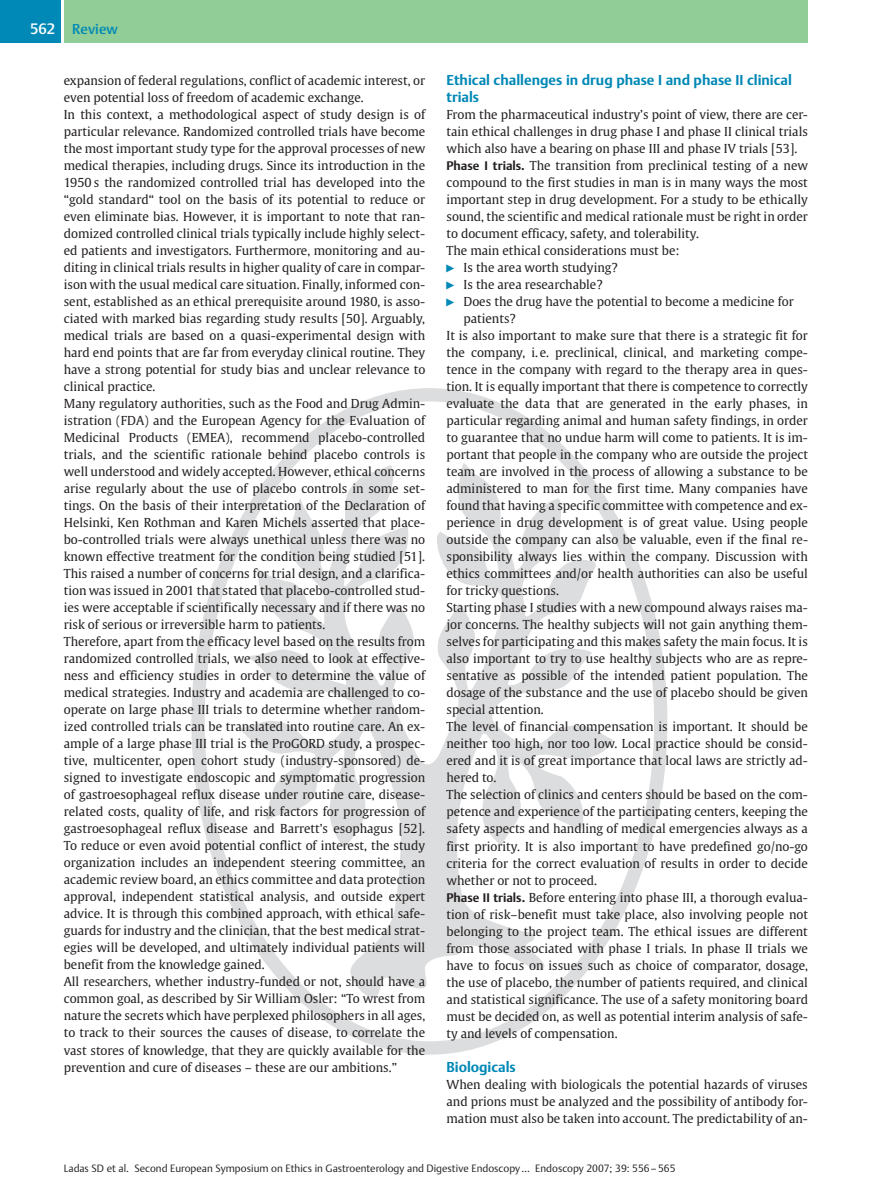
<style>
.page{position:relative;width:893px;height:1191px;background:#fff}
.page>*{position:absolute;margin:0;border:0;box-sizing:border-box;transform-origin:0 0}
.t1{font:14.25px/17px "Adv PS.AT57016 T";color:#0088b6}
.t2{font:14.25px "Adv PS.AT57014 T";color:#0088b6}
.t3{font:12.3px/17px "Adv PS THGULREG";color:#231f20}
.t4{font:10.5px "Adv PS.AT57012 T";color:#231f20}
.s1{font-size:15px;color:#fff}
.s2{font-family:"Adv PS.AT57016 T"}
.s3{font-family:"Adv Pi 3";font-size:10.2px;color:#0088b6}
</style>
<div class="page">
<svg style="left:191px;top:388px;width:476px;height:666px"></svg>
<div style="left:64px;top:0;width:744px;height:43px;background:#90cd97"></div>
<div style="left:0;top:0;width:64px;height:43px;background:#0088b6"></div>
<hr style="left:62px;top:0;width:2px;height:43px;background:#fff">
<p class="t2" style="left:30px;top:23px;width:89px"><span class="s1">562</span> Review</p>
<p class="t3" style="left:64px;top:73px;width:363px">expansion of federal regulations, conflict of academic interest, or even potential loss of freedom of academic exchange.<br>In this context, a methodological aspect of study design is of particular relevance. Randomized controlled trials have become the most important study type for the approval processes of new medical therapies, including drugs. Since its introduction in the 1950 s the randomized controlled trial has developed into the “gold standard“ tool on the basis of its potential to reduce or even eliminate bias. However, it is important to note that ran&shy;domized controlled clinical trials typically include highly select&shy;ed patients and investigators. Furthermore, monitoring and au&shy;diting in clinical trials results in higher quality of care in compar&shy;ison with the usual medical care situation. Finally, informed con&shy;sent, established as an ethical prerequisite around 1980, is asso&shy;ciated with marked bias regarding study results [50]. Arguably, medical trials are based on a quasi-experimental design with hard end points that are far from everyday clinical routine. They have a strong potential for study bias and unclear relevance to clinical practice.<br>Many regulatory authorities, such as the Food and Drug Admin&shy;istration (FDA) and the European Agency for the Evaluation of Medicinal Products (EMEA), recommend placebo-controlled trials, and the scientific rationale behind placebo controls is well understood and widely accepted. However, ethical concerns arise regularly about the use of placebo controls in some set&shy;tings. On the basis of their interpretation of the Declaration of Helsinki, Ken Rothman and Karen Michels asserted that place&shy;bo-controlled trials were always unethical unless there was no known effective treatment for the condition being studied [51].<br>This raised a number of concerns for trial design, and a clarifica&shy;tion was issued in 2001 that stated that placebo-controlled stud&shy;ies were acceptable if scientifically necessary and if there was no risk of serious or irreversible harm to patients.<br>Therefore, apart from the efficacy level based on the results from randomized controlled trials, we also need to look at effective&shy;ness and efficiency studies in order to determine the value of medical strategies. Industry and academia are challenged to co&shy;operate on large phase III trials to determine whether random&shy;ized controlled trials can be translated into routine care. An ex&shy;ample of a large phase III trial is the ProGORD study, a prospec&shy;tive, multicenter, open cohort study (industry-sponsored) de&shy;signed to investigate endoscopic and symptomatic progression of gastroesophageal reflux disease under routine care, disease&shy;related costs, quality of life, and risk factors for progression of gastroesophageal reflux disease and Barrett’s esophagus [52].<br>To reduce or even avoid potential conflict of interest, the study organization includes an independent steering committee, an academic review board, an ethics committee and data protection approval, independent statistical analysis, and outside expert advice. It is through this combined approach, with ethical safe&shy;guards for industry and the clinician, that the best medical strat&shy;egies will be developed, and ultimately individual patients will benefit from the knowledge gained.<br>All researchers, whether industry-funded or not, should have a common goal, as described by Sir William Osler: “To wrest from nature the secrets which have perplexed philosophers in all ages, to track to their sources the causes of disease, to correlate the vast stores of knowledge, that they are quickly available for the prevention and cure of diseases – these are our ambitions.”</p>
<p class="t1" style="left:446px;top:73px;width:347px">Ethical challenges in drug phase I and phase II clinical trials</p>
<p class="t3" style="left:446px;top:107px;width:363px">From the pharmaceutical industry’s point of view, there are cer-</p>
<p class="t3" style="left:446px;top:124px;width:363px">tain ethical challenges in drug phase I and phase II clinical trials</p>
<p class="t3" style="left:446px;top:141px;width:353px">which also have a bearing on phase III and phase IV trials [53].</p>
<p class="t3" style="left:446px;top:158px;width:363px"><span class="s2">Phase I trials.</span> The transition from preclinical testing of a new</p>
<p class="t3" style="left:446px;top:175px;width:363px">compound to the first studies in man is in many ways the most</p>
<p class="t3" style="left:446px;top:192px;width:363px">important step in drug development. For a study to be ethically</p>
<p class="t3" style="left:446px;top:209px;width:363px">sound, the scientific and medical rationale must be right in order</p>
<p class="t3" style="left:446px;top:226px;width:254px">to document efficacy, safety, and tolerability.</p>
<p class="t3" style="left:446px;top:243px;width:235px">The main ethical considerations must be:</p>
<p class="t3" style="left:445px;top:260px;width:174px"><span class="s3">"</span> Is the area worth studying?</p>
<p class="t3" style="left:445px;top:277px;width:159px"><span class="s3">"</span> Is the area researchable?</p>
<p class="t3" style="left:445px;top:294px;width:350px"><span class="s3">"</span> Does the drug have the potential to become a medicine for</p>
<p class="t3" style="left:463px;top:311px;width:54px">patients?</p>
<p class="t3" style="left:446px;top:328px;width:363px">It is also important to make sure that there is a strategic fit for</p>
<p class="t3" style="left:446px;top:345px;width:363px">the company, i. e. preclinical, clinical, and marketing compe-</p>
<p class="t3" style="left:446px;top:362px;width:363px">tence in the company with regard to the therapy area in ques-</p>
<p class="t3" style="left:446px;top:379px;width:363px">tion. It is equally important that there is competence to correctly</p>
<p class="t3" style="left:446px;top:396px;width:363px">evaluate the data that are generated in the early phases, in</p>
<p class="t3" style="left:446px;top:413px;width:363px">particular regarding animal and human safety findings, in order</p>
<p class="t3" style="left:446px;top:430px;width:363px">to guarantee that no undue harm will come to patients. It is im-</p>
<p class="t3" style="left:446px;top:447px;width:363px">portant that people in the company who are outside the project</p>
<p class="t3" style="left:446px;top:464px;width:363px">team are involved in the process of allowing a substance to be</p>
<p class="t3" style="left:446px;top:481px;width:363px">administered to man for the first time. Many companies have</p>
<p class="t3" style="left:446px;top:498px;width:363px">found that having a specific committee with competence and ex-</p>
<p class="t3" style="left:446px;top:515px;width:363px">perience in drug development is of great value. Using people</p>
<p class="t3" style="left:446px;top:532px;width:363px">outside the company can also be valuable, even if the final re-</p>
<p class="t3" style="left:446px;top:549px;width:363px">sponsibility always lies within the company. Discussion with</p>
<p class="t3" style="left:446px;top:566px;width:363px">ethics committees and/or health authorities can also be useful</p>
<p class="t3" style="left:446px;top:583px;width:114px">for tricky questions.</p>
<p class="t3" style="left:446px;top:600px;width:363px">Starting phase I studies with a new compound always raises ma-</p>
<p class="t3" style="left:446px;top:617px;width:363px">jor concerns. The healthy subjects will not gain anything them-</p>
<p class="t3" style="left:446px;top:634px;width:363px">selves for participating and this makes safety the main focus. It is</p>
<p class="t3" style="left:446px;top:651px;width:363px">also important to try to use healthy subjects who are as repre-</p>
<p class="t3" style="left:446px;top:668px;width:363px">sentative as possible of the intended patient population. The</p>
<p class="t3" style="left:446px;top:685px;width:363px">dosage of the substance and the use of placebo should be given</p>
<p class="t3" style="left:446px;top:702px;width:99px">special attention.</p>
<p class="t3" style="left:446px;top:719px;width:363px">The level of financial compensation is important. It should be</p>
<p class="t3" style="left:446px;top:736px;width:363px">neither too high, nor too low. Local practice should be consid-</p>
<p class="t3" style="left:446px;top:753px;width:363px">ered and it is of great importance that local laws are strictly ad-</p>
<p class="t3" style="left:446px;top:770px;width:52px">hered to.</p>
<p class="t3" style="left:446px;top:787px;width:363px">The selection of clinics and centers should be based on the com-</p>
<p class="t3" style="left:446px;top:804px;width:363px">petence and experience of the participating centers, keeping the</p>
<p class="t3" style="left:446px;top:821px;width:363px">safety aspects and handling of medical emergencies always as a</p>
<p class="t3" style="left:446px;top:838px;width:363px">first priority. It is also important to have predefined go/no-go</p>
<p class="t3" style="left:446px;top:855px;width:363px">criteria for the correct evaluation of results in order to decide</p>
<p class="t3" style="left:446px;top:872px;width:152px">whether or not to proceed.</p>
<p class="t3" style="left:446px;top:889px;width:363px"><span class="s2">Phase II trials.</span> Before entering into phase III, a thorough evalua-</p>
<p class="t3" style="left:446px;top:906px;width:363px">tion of risk–benefit must take place, also involving people not</p>
<p class="t3" style="left:446px;top:923px;width:363px">belonging to the project team. The ethical issues are different</p>
<p class="t3" style="left:446px;top:940px;width:363px">from those associated with phase I trials. In phase II trials we</p>
<p class="t3" style="left:446px;top:957px;width:363px">have to focus on issues such as choice of comparator, dosage,</p>
<p class="t3" style="left:446px;top:974px;width:363px">the use of placebo, the number of patients required, and clinical</p>
<p class="t3" style="left:446px;top:991px;width:363px">and statistical significance. The use of a safety monitoring board</p>
<p class="t3" style="left:446px;top:1008px;width:363px">must be decided on, as well as potential interim analysis of safe-</p>
<p class="t3" style="left:446px;top:1025px;width:173px">ty and levels of compensation.</p>
<p class="t1" style="left:446px;top:1059px;width:71px">Biologicals</p>
<p class="t3" style="left:446px;top:1076px;width:363px;text-align:justify">When dealing with biologicals the potential hazards of viruses and prions must be analyzed and the possibility of antibody for&shy;mation must also be taken into account. The predictability of an-</p>
<p class="t4" style="left:64px;top:1163px;width:613px">Ladas SD et al. Second European Symposium on Ethics in Gastroenterology and Digestive Endoscopy… Endoscopy 2007; 39: 556 – 565</p>
</div>
